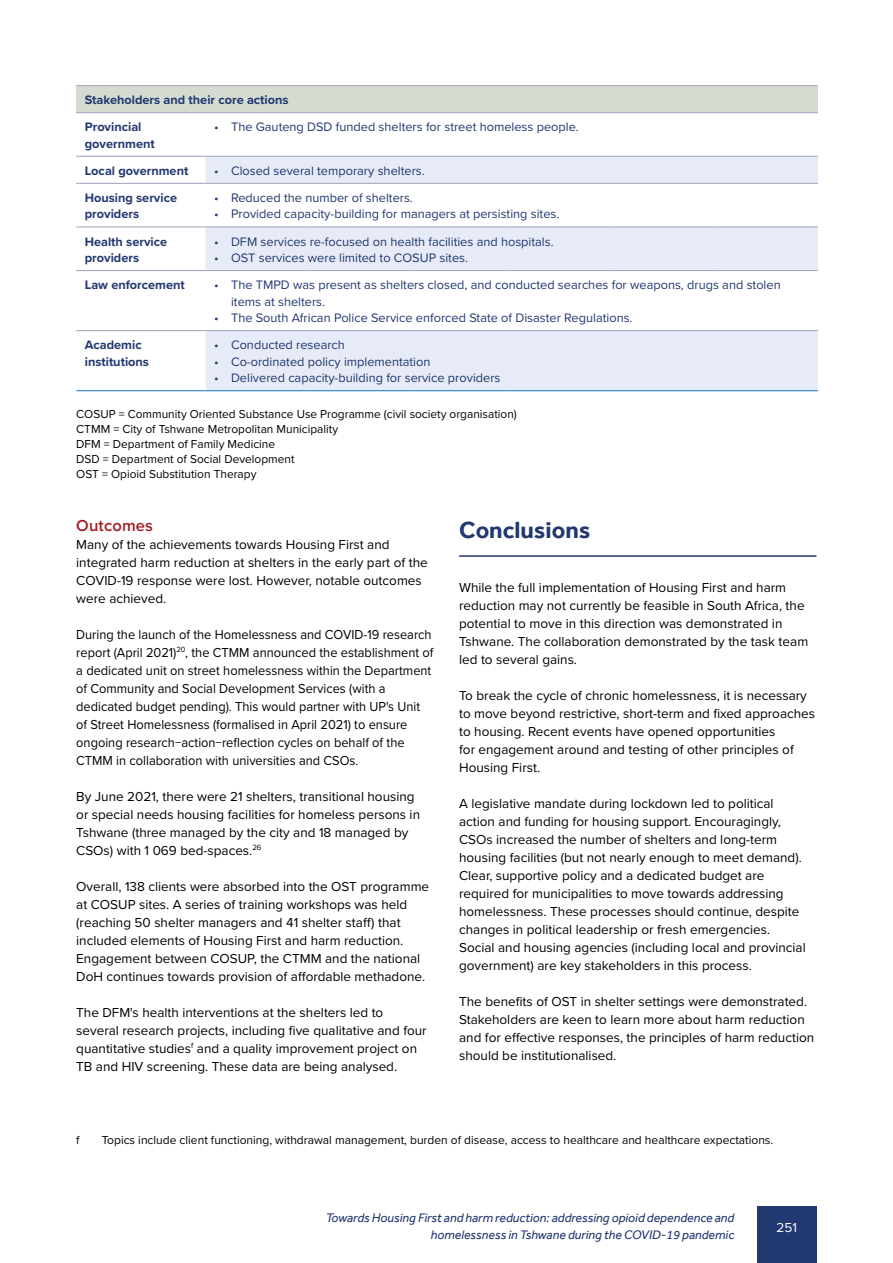
<style>
.page{position:relative;width:893px;height:1263px;background:#fff}
.page>*{position:absolute;margin:0;border:0;box-sizing:border-box;transform-origin:0 0}
.Headline_1{font:700 24px "Effra";color:#223870}
.Headline_2{font:600 16.5px "Proxima Nova";letter-spacing:.01em;color:#a11d24}
.body{font:13.5px/18px "Proxima Nova";color:#000}
.body-2{font:13.5px/18px "Proxima Nova";color:#000;scale:.95 1}
.t1{font:13.5px "Proxima Nova";color:#fff}
.t2{font:12.75px/16.5px "Proxima Nova";color:#223870}
.Table_body_text{font:700 12.75px/16.5px "Proxima Nova";color:#223870}
.t3{font:italic 12.75px/17.2px "Effra";color:#223870;text-align:right}
.FOOTNOTE___SOURCE{font:12px "Proxima Nova";color:#000}
</style>
<div class="page">
<div style="left:757px;top:1206px;width:59px;height:57px;background:#223870"></div>
<div style="left:76px;top:86px;width:742px;height:27px;background:#d4dcd2"></div>
<svg style="left:206px;top:157px;width:612px;height:233px;fill:#e7ebf7"></svg>
<hr style="left:76px;top:390px;width:130px;height:1px;background:#2e81c4">
<hr style="left:206px;top:390px;width:102px;height:1px;background:#2e81c4">
<hr style="left:308px;top:390px;width:102px;height:1px;background:#2e81c4">
<hr style="left:410px;top:390px;width:102px;height:1px;background:#2e81c4">
<hr style="left:512px;top:390px;width:102px;height:1px;background:#2e81c4">
<hr style="left:614px;top:390px;width:102px;height:1px;background:#2e81c4">
<hr style="left:716px;top:390px;width:102px;height:1px;background:#2e81c4">
<hr style="left:76px;top:85px;width:130px;height:1px;background:#aaa9c2">
<hr style="left:206px;top:85px;width:102px;height:1px;background:#aaa9c2">
<hr style="left:308px;top:85px;width:102px;height:1px;background:#aaa9c2">
<hr style="left:410px;top:85px;width:102px;height:1px;background:#aaa9c2">
<hr style="left:512px;top:85px;width:102px;height:1px;background:#aaa9c2">
<hr style="left:614px;top:85px;width:102px;height:1px;background:#aaa9c2">
<hr style="left:716px;top:85px;width:102px;height:1px;background:#aaa9c2">
<hr style="left:76px;top:112px;width:130px;height:1px;background:#aaa9c2">
<hr style="left:206px;top:112px;width:102px;height:1px;background:#aaa9c2">
<hr style="left:308px;top:112px;width:102px;height:1px;background:#aaa9c2">
<hr style="left:410px;top:112px;width:102px;height:1px;background:#aaa9c2">
<hr style="left:512px;top:112px;width:102px;height:1px;background:#aaa9c2">
<hr style="left:614px;top:112px;width:102px;height:1px;background:#aaa9c2">
<hr style="left:716px;top:112px;width:102px;height:1px;background:#aaa9c2">
<hr style="left:76px;top:156px;width:130px;height:1px;background:#aaa9c2">
<hr style="left:206px;top:156px;width:102px;height:1px;background:#aaa9c2">
<hr style="left:308px;top:156px;width:102px;height:1px;background:#aaa9c2">
<hr style="left:410px;top:156px;width:102px;height:1px;background:#aaa9c2">
<hr style="left:512px;top:156px;width:102px;height:1px;background:#aaa9c2">
<hr style="left:614px;top:156px;width:102px;height:1px;background:#aaa9c2">
<hr style="left:716px;top:156px;width:102px;height:1px;background:#aaa9c2">
<hr style="left:76px;top:183px;width:130px;height:1px;background:#aaa9c2">
<hr style="left:206px;top:183px;width:102px;height:1px;background:#aaa9c2">
<hr style="left:308px;top:183px;width:102px;height:1px;background:#aaa9c2">
<hr style="left:410px;top:183px;width:102px;height:1px;background:#aaa9c2">
<hr style="left:512px;top:183px;width:102px;height:1px;background:#aaa9c2">
<hr style="left:614px;top:183px;width:102px;height:1px;background:#aaa9c2">
<hr style="left:716px;top:183px;width:102px;height:1px;background:#aaa9c2">
<hr style="left:76px;top:226px;width:130px;height:1px;background:#aaa9c2">
<hr style="left:206px;top:226px;width:102px;height:1px;background:#aaa9c2">
<hr style="left:308px;top:226px;width:102px;height:1px;background:#aaa9c2">
<hr style="left:410px;top:226px;width:102px;height:1px;background:#aaa9c2">
<hr style="left:512px;top:226px;width:102px;height:1px;background:#aaa9c2">
<hr style="left:614px;top:226px;width:102px;height:1px;background:#aaa9c2">
<hr style="left:716px;top:226px;width:102px;height:1px;background:#aaa9c2">
<hr style="left:76px;top:270px;width:130px;height:1px;background:#aaa9c2">
<hr style="left:206px;top:270px;width:102px;height:1px;background:#aaa9c2">
<hr style="left:308px;top:270px;width:102px;height:1px;background:#aaa9c2">
<hr style="left:410px;top:270px;width:102px;height:1px;background:#aaa9c2">
<hr style="left:512px;top:270px;width:102px;height:1px;background:#aaa9c2">
<hr style="left:614px;top:270px;width:102px;height:1px;background:#aaa9c2">
<hr style="left:716px;top:270px;width:102px;height:1px;background:#aaa9c2">
<hr style="left:76px;top:330px;width:130px;height:1px;background:#aaa9c2">
<hr style="left:206px;top:330px;width:102px;height:1px;background:#aaa9c2">
<hr style="left:308px;top:330px;width:102px;height:1px;background:#aaa9c2">
<hr style="left:410px;top:330px;width:102px;height:1px;background:#aaa9c2">
<hr style="left:512px;top:330px;width:102px;height:1px;background:#aaa9c2">
<hr style="left:614px;top:330px;width:102px;height:1px;background:#aaa9c2">
<hr style="left:716px;top:330px;width:102px;height:1px;background:#aaa9c2">
<hr style="left:459px;top:555px;width:357px;height:2px;background:#223870">
<p class="Table_body_text" style="left:85px;top:91px;width:205px">Stakeholders and their core actions</p>
<p class="Table_body_text" style="left:85px;top:118px;width:71px">Provincial government</p>
<p class="t2" style="left:214px;top:118px;width:366px">• The Gauteng DSD funded shelters for street homeless people.</p>
<p class="Table_body_text" style="left:85px;top:162px;width:105px">Local government</p>
<p class="t2" style="left:214px;top:162px;width:212px">• Closed several temporary shelters.</p>
<p class="Table_body_text" style="left:85px;top:189px;width:94px">Housing service providers</p>
<p class="t2" style="left:214px;top:189px;width:200px">• Reduced the number of shelters.</p>
<p class="t2" style="left:214px;top:205px;width:347px">• Provided capacity-building for managers at persisting sites.</p>
<p class="Table_body_text" style="left:85px;top:233px;width:84px">Health service providers</p>
<p class="t2" style="left:214px;top:232px;width:341px">• DFM services re-focused on health facilities and hospitals.</p>
<p class="t2" style="left:214px;top:249px;width:255px">• OST services were limited to COSUP sites.</p>
<p class="Table_body_text" style="left:85px;top:276px;width:102px">Law enforcement</p>
<p class="t2" style="left:231px;top:276px;width:551px;text-indent:-17px">• The TMPD was present as shelters closed, and conducted searches for weapons, drugs and stolen items at shelters.</p>
<p class="t2" style="left:214px;top:309px;width:420px">• The South African Police Service enforced State of Disaster Regulations.</p>
<p class="Table_body_text" style="left:85px;top:336px;width:66px">Academic institutions</p>
<p class="t2" style="left:214px;top:336px;width:132px">• Conducted research</p>
<p class="t2" style="left:214px;top:353px;width:218px">• Co-ordinated policy implementation</p>
<p class="t2" style="left:214px;top:369px;width:288px">• Delivered capacity-building for service providers</p>
<p class="FOOTNOTE___SOURCE" style="left:76px;top:405px;width:442px">COSUP = Community Oriented Substance Use Programme (civil society organisation)</p>
<p class="FOOTNOTE___SOURCE" style="left:76px;top:420px;width:263px">CTMM = City of Tshwane Metropolitan Municipality</p>
<p class="FOOTNOTE___SOURCE" style="left:76px;top:435px;width:200px">DFM = Department of Family Medicine</p>
<p class="FOOTNOTE___SOURCE" style="left:76px;top:450px;width:220px">DSD = Department of Social Development</p>
<p class="FOOTNOTE___SOURCE" style="left:76px;top:465px;width:182px">OST = Opioid Substitution Therapy</p>
<h3 class="Headline_2" style="left:76px;top:513px;width:78px">Outcomes</h3>
<p class="body" style="left:76px;top:535px;width:353px">Many of the achievements towards Housing First and integrated harm reduction at shelters in the early part of the COVID-19 response were lost. However, notable outcomes were achieved.</p>
<p class="body-2" style="left:76px;top:625px;width:378px">During the launch of the Homelessness and COVID-19 research report (April 2021)<sup>20</sup>, the CTMM announced the establishment of a dedicated unit on street homelessness within the Department of Community and Social Development Services (with a dedicated budget pending). This would partner with UP's Unit of Street Homelessness (formalised in April 2021) to ensure ongoing research−action−reflection cycles on behalf of the CTMM in collaboration with universities and CSOs.</p>
<p class="body" style="left:76px;top:787px;width:345px">By June 2021, there were 21 shelters, transitional housing or special needs housing facilities for homeless persons in Tshwane (three managed by the city and 18 managed by CSOs) with 1 069 bed-spaces.<sup>26</sup></p>
<p class="body" style="left:76px;top:877px;width:354px">Overall, 138 clients were absorbed into the OST programme at COSUP sites. A series of training workshops was held (reaching 50 shelter managers and 41 shelter staff) that included elements of Housing First and harm reduction.<br>Engagement between COSUP, the CTMM and the national DoH continues towards provision of affordable methadone.</p>
<p class="body" style="left:76px;top:1003px;width:352px">The DFM's health interventions at the shelters led to several research projects, including five qualitative and four quantitative studies<sup>f</sup> and a quality improvement project on TB and HIV screening. These data are being analysed.</p>
<h2 class="Headline_1" style="left:459px;top:516px;width:133px">Conclusions</h2>
<p class="body" style="left:459px;top:578px;width:351px">While the full implementation of Housing First and harm reduction may not currently be feasible in South Africa, the potential to move in this direction was demonstrated in Tshwane. The collaboration demonstrated by the task team led to several gains.</p>
<p class="body" style="left:459px;top:686px;width:357px">To break the cycle of chronic homelessness, it is necessary to move beyond restrictive, short-term and fixed approaches to housing. Recent events have opened opportunities<br>for engagement around and testing of other principles of Housing First.</p>
<p class="body" style="left:459px;top:794px;width:348px">A legislative mandate during lockdown led to political action and funding for housing support. Encouragingly, CSOs increased the number of shelters and long-term housing facilities (but not nearly enough to meet demand).<br>Clear, supportive policy and a dedicated budget are required for municipalities to move towards addressing homelessness. These processes should continue, despite changes in political leadership or fresh emergencies.<br>Social and housing agencies (including local and provincial government) are key stakeholders in this process.</p>
<p class="body" style="left:459px;top:992px;width:357px">The benefits of OST in shelter settings were demonstrated.<br>Stakeholders are keen to learn more about harm reduction and for effective responses, the principles of harm reduction should be institutionalised.</p>
<p class="FOOTNOTE___SOURCE" style="left:76px;top:1131px;width:5px">f</p>
<p class="FOOTNOTE___SOURCE" style="left:102px;top:1131px;width:673px">Topics include client functioning, withdrawal management, burden of disease, access to healthcare and healthcare expectations.</p>
<p class="t3" style="left:326px;top:1209px;width:410px">Towards Housing First and harm reduction: addressing opioid dependence and homelessness in Tshwane during the COVID-19 pandemic</p>
<p class="t1" style="left:776px;top:1217px;width:22px">251</p>
</div>
